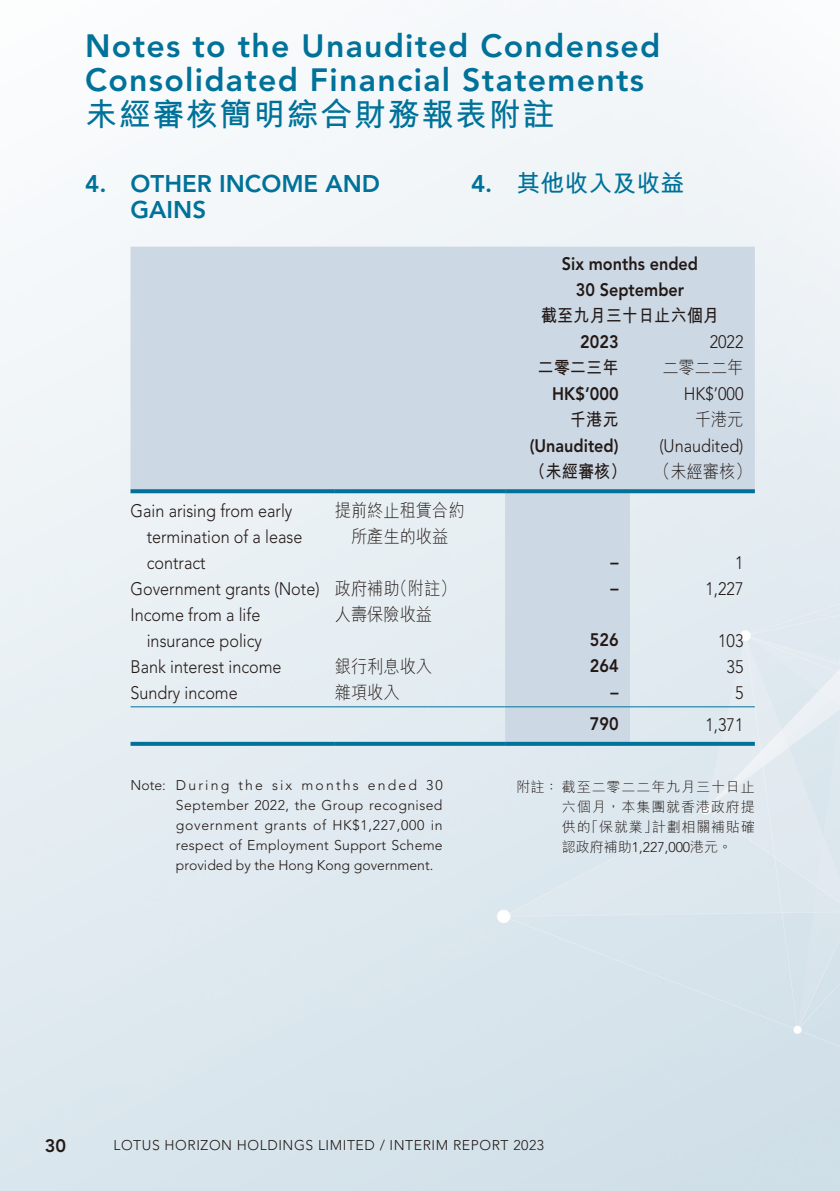
<style>
.page{position:relative;width:840px;height:1191px;background:#fff}
.page>*{position:absolute;margin:0;border:0;box-sizing:border-box;transform-origin:0 0}
.t1{font:800 32px/34px "Avenir LT Std";letter-spacing:.04em;color:#007299}
.t2{font:700 32px "M Hei HK";letter-spacing:.05em;color:#007299}
.t3{font:800 24px "Avenir LT Std";color:#007299}
.t4{font:700 24px "M Hei HK";color:#007299}
.t5{font:300 18px/26px "Avenir LT Std";color:#231916;scale:.9 1}
.t6{font:800 18px/26px "Avenir LT Std";color:#231916;text-align:center;scale:.9 1}
.t7{font:300 18px/26px "M Hei HK";color:#231916;text-align:center;scale:.9 1}
.t8{font:700 18px "M Hei HK";color:#231916;scale:.9 1}
.t9{font:800 18px "Avenir LT Std";color:#231916}
.t10{font:300 14px/20px "Avenir LT Std";letter-spacing:.02em;color:#231916;text-align:justify}
.t11{font:300 14px "Avenir LT Std";letter-spacing:.04em;color:#231916}
.t12{font:300 14px/20px "M Hei HK";letter-spacing:.065em;color:#231916;text-align:justify}
.s1{font-family:"Avenir LT Std";font-weight:800}
.s2{font-family:"M Hei HK"}
</style>
<div class="page">
<img style="left:0;top:20px;width:839px;height:1171px">
<svg style="left:130px;top:247px;width:624px;height:495px;background:#d6e0e9"></svg>
<svg style="left:130px;top:489px;width:204px;height:4px"></svg>
<svg style="left:334px;top:489px;width:171px;height:4px"></svg>
<svg style="left:505px;top:489px;width:124px;height:4px"></svg>
<svg style="left:629px;top:489px;width:125px;height:4px"></svg>
<hr style="left:130px;top:706px;width:204px;height:1px;background:#007299">
<hr style="left:334px;top:706px;width:171px;height:1px;background:#007299">
<hr style="left:505px;top:706px;width:124px;height:1px;background:#007299">
<hr style="left:629px;top:706px;width:125px;height:1px;background:#007299">
<svg style="left:130px;top:742px;width:204px;height:4px"></svg>
<svg style="left:334px;top:742px;width:171px;height:4px"></svg>
<svg style="left:505px;top:742px;width:124px;height:4px"></svg>
<svg style="left:629px;top:742px;width:125px;height:4px"></svg>
<h1 class="t1" style="left:85px;top:29px;width:576px">Notes to the Unaudited Condensed<br>Consolidated Financial Statements</h1>
<h1 class="t2" style="left:85px;top:91px;width:470px">未經審核簡明綜合財務報表附註</h1>
<h2 class="t3" style="left:85px;top:169px;width:296px">4. OTHER INCOME AND</h2>
<h2 class="t4" style="left:471px;top:165px;width:215px"><span class="s1">4.</span> 其他收入及收益</h2>
<h2 class="t3" style="left:130px;top:195px;width:77px">GAINS</h2>
<p class="t6" style="left:561px;top:250px;width:153px">Six months ended<br>30 September</p>
<p class="t8" style="left:540px;top:303px;width:200px">截至九月三十日止六個月</p>
<p class="t6" style="left:580px;top:328px;width:44px">2023</p>
<p class="t5" style="left:709px;top:329px;width:39px">2022</p>
<p class="t8" style="left:537px;top:355px;width:91px">二零二三年</p>
<p class="t7" style="left:662px;top:354px;width:91px">二零二二年</p>
<p class="t6" style="left:552px;top:380px;width:75px">HK$’000</p>
<p class="t5" style="left:683px;top:381px;width:68px">HK$’000</p>
<p class="t8" style="left:569px;top:407px;width:55px">千港元</p>
<p class="t7" style="left:694px;top:406px;width:55px">千港元</p>
<p class="t6" style="left:529px;top:433px;width:100px">(Unaudited)</p>
<p class="t5" style="left:659px;top:433px;width:95px">(Unaudited)</p>
<p class="t8" style="left:529px;top:459px;width:110px">（未經審核）</p>
<p class="t7" style="left:654px;top:458px;width:110px">（未經審核）</p>
<p class="t5" style="left:147px;top:498px;width:174px;text-indent:-16px">Gain arising from early termination of a lease contract</p>
<p class="t7" style="left:335px;top:497px;width:146px">提前終止租賃合約所產生的收益</p>
<p class="t6" style="left:610px;top:549px;width:11px">–</p>
<p class="t5" style="left:734px;top:550px;width:11px">1</p>
<p class="t5" style="left:130px;top:576px;width:363px">Government grants (Note) <span class="s2">政府補助（附註）</span></p>
<p class="t6" style="left:610px;top:575px;width:11px">–</p>
<p class="t5" style="left:705px;top:576px;width:44px">1,227</p>
<p class="t5" style="left:130px;top:602px;width:148px;text-align:right">Income from a life insurance policy</p>
<p class="t7" style="left:334px;top:601px;width:110px">人壽保險收益</p>
<p class="t6" style="left:589px;top:627px;width:33px">526</p>
<p class="t5" style="left:717px;top:628px;width:30px">103</p>
<p class="t5" style="left:130px;top:654px;width:169px">Bank interest income</p>
<p class="t7" style="left:334px;top:653px;width:110px">銀行利息收入</p>
<p class="t6" style="left:589px;top:653px;width:33px">264</p>
<p class="t5" style="left:726px;top:654px;width:20px">35</p>
<p class="t5" style="left:130px;top:680px;width:121px">Sundry income</p>
<p class="t7" style="left:334px;top:679px;width:73px">雜項收入</p>
<p class="t6" style="left:610px;top:679px;width:10px">–</p>
<p class="t5" style="left:734px;top:680px;width:11px">5</p>
<p class="t6" style="left:589px;top:711px;width:33px">790</p>
<p class="t5" style="left:705px;top:712px;width:44px">1,371</p>
<p class="t10" style="left:176px;top:775px;width:268px;text-indent:-45px">Note: During the six months ended 30<br>September 2022, the Group recognised government grants of HK$1,227,000 in respect of Employment Support Scheme provided by the Hong Kong government.</p>
<p class="t12" style="left:561px;top:776px;width:194px;text-indent:-45px">附註：截至二零二二年九月三十日止六個月，本集團就香港政府提供的「保就業」計劃相關補貼確</p>
<p class="t10" style="left:561px;top:837px;width:172px"><span class="s2">認政府補助</span>1,227,000<span class="s2">港元。</span></p>
<p class="t9" style="left:45px;top:1135px;width:23px">30</p>
<p class="t11" style="left:113px;top:1137px;width:432px">LOTUS HORIZON HOLDINGS LIMITED / INTERIM REPORT 2023</p>
</div>
